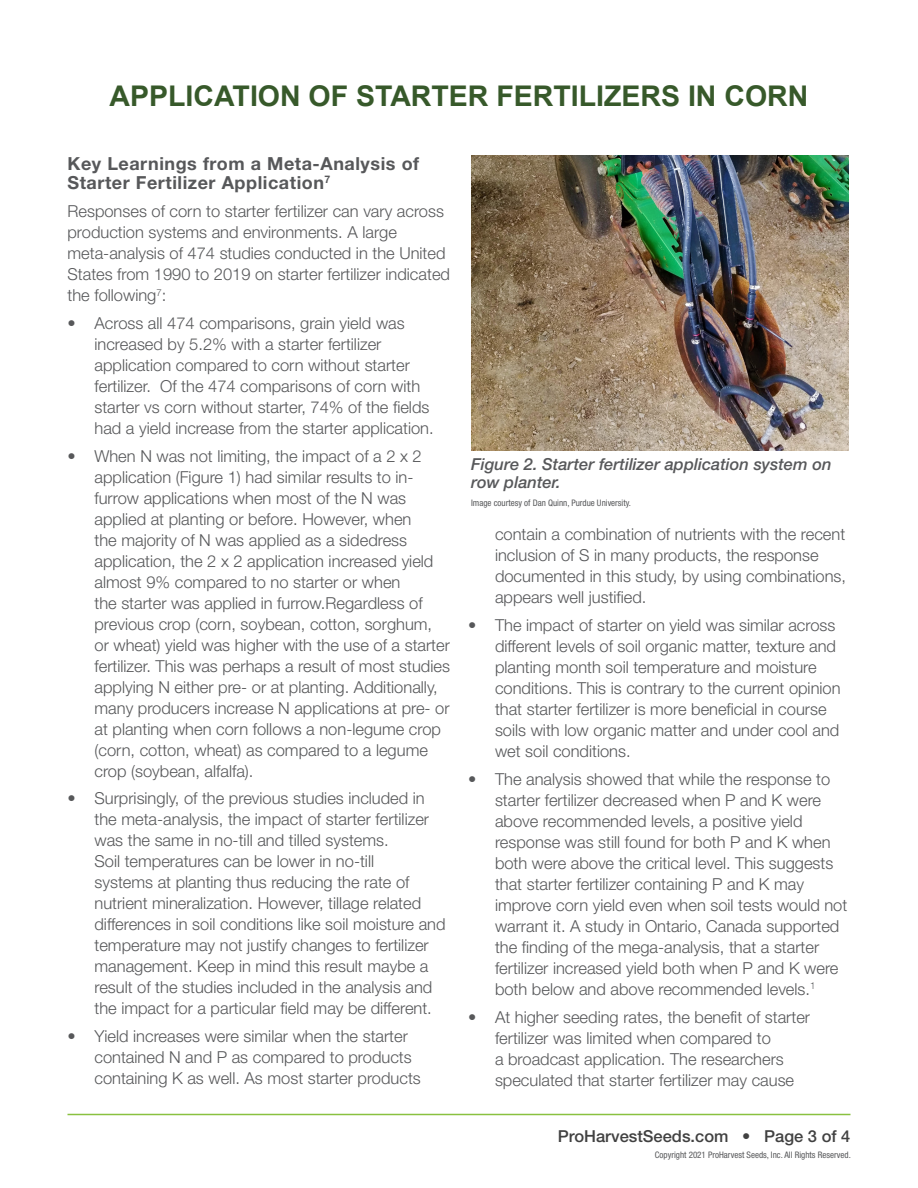
<style>
.page{position:relative;width:918px;height:1188px;background:#fff}
.page>*{position:absolute;margin:0;border:0;box-sizing:border-box;transform-origin:0 0}
.Title__ProHarvest{font:700 28.5px "Arial";color:#37592a}
.Universal_Subhead{font:700 18px/19.8px "Helvetica Neue";letter-spacing:.03em;color:#57585a}
.Universal_Text{font:300 16.5px/21px "Helvetica Neue";color:#57585a}
.Universal_Caption{font:italic 500 16.5px/18px "Helvetica Neue LT Pro";color:#57585a}
.t1{font:500 16.5px "Helvetica Neue";color:#414141}
.Legals{font:condensed 9px "Helvetica Neue LT Std";color:#57585a}
</style>
<div class="page">
<hr style="left:68px;top:1114px;width:782px;height:1px;background:#8ac140">
<img style="left:471px;top:156px;width:378px;height:294px">
<p class="Title__ProHarvest" style="left:110px;top:77px;width:700px">APPLICATION OF STARTER FERTILIZERS IN CORN</p>
<p class="Universal_Subhead" style="left:68px;top:153px;width:353px">Key Learnings from a Meta-Analysis of<br>Starter Fertilizer Application<sup>7</sup></p>
<p class="Universal_Text" style="left:68px;top:200px;width:384px">Responses of corn to starter fertilizer can vary across production systems and environments. A large meta-analysis of 474 studies conducted in the United States from 1990 to 2019 on starter fertilizer indicated the following<sup>7</sup>:</p>
<p class="Universal_Text" style="left:94px;top:312px;width:341px;text-indent:-27px">• Across all 474 comparisons, grain yield was increased by 5.2% with a starter fertilizer application compared to corn without starter fertilizer. Of the 474 comparisons of corn with starter vs corn without starter, 74% of the fields had a yield increase from the starter application.</p>
<p class="Universal_Text" style="left:94px;top:445px;width:357px;text-indent:-27px">• When N was not limiting, the impact of a 2 x 2 application (Figure 1) had similar results to in&shy;furrow applications when most of the N was applied at planting or before. However, when<br>the majority of N was applied as a sidedress application, the 2 x 2 application increased yield almost 9% compared to no starter or when<br>the starter was applied in furrow.Regardless of previous crop (corn, soybean, cotton, sorghum, or wheat) yield was higher with the use of a starter fertilizer. This was perhaps a result of most studies applying N either pre- or at planting. Additionally, many producers increase N applications at pre- or at planting when corn follows a non-legume crop (corn, cotton, wheat) as compared to a legume crop (soybean, alfalfa).</p>
<p class="Universal_Text" style="left:94px;top:788px;width:353px;text-indent:-27px">• Surprisingly, of the previous studies included in the meta-analysis, the impact of starter fertilizer was the same in no-till and tilled systems.<br>Soil temperatures can be lower in no-till<br>systems at planting thus reducing the rate of nutrient mineralization. However, tillage related differences in soil conditions like soil moisture and temperature may not justify changes to fertilizer management. Keep in mind this result maybe a result of the studies included in the analysis and the impact for a particular field may be different.</p>
<p class="Universal_Text" style="left:94px;top:1025px;width:328px;text-indent:-27px">• Yield increases were similar when the starter contained N and P as compared to products containing K as well. As most starter products</p>
<p class="Universal_Caption" style="left:471px;top:455px;width:362px">Figure 2. Starter fertilizer application system on row planter.</p>
<p class="Legals" style="left:471px;top:497px;width:162px">Image courtesy of Dan Quinn, Purdue University.</p>
<p class="Universal_Text" style="left:495px;top:524px;width:353px">contain a combination of nutrients with the recent inclusion of S in many products, the response documented in this study, by using combinations, appears well justified.</p>
<p class="Universal_Text" style="left:495px;top:615px;width:347px;text-indent:-27px">• The impact of starter on yield was similar across different levels of soil organic matter, texture and planting month soil temperature and moisture conditions. This is contrary to the current opinion that starter fertilizer is more beneficial in course soils with low organic matter and under cool and wet soil conditions.</p>
<p class="Universal_Text" style="left:495px;top:768px;width:354px;text-indent:-27px">• The analysis showed that while the response to starter fertilizer decreased when P and K were above recommended levels, a positive yield response was still found for both P and K when both were above the critical level. This suggests that starter fertilizer containing P and K may improve corn yield even when soil tests would not warrant it. A study in Ontario, Canada supported the finding of the mega-analysis, that a starter fertilizer increased yield both when P and K were both below and above recommended levels.<sup>1</sup></p>
<p class="Universal_Text" style="left:495px;top:1006px;width:317px;text-indent:-27px">• At higher seeding rates, the benefit of starter fertilizer was limited when compared to<br>a broadcast application. The researchers speculated that starter fertilizer may cause</p>
<p class="t1" style="left:558px;top:1126px;width:294px">ProHarvestSeeds.com • Page 3 of 4</p>
<p class="Legals" style="left:655px;top:1149px;width:197px">Copyright 2021 ProHarvest Seeds, Inc. All Rights Reserved.</p>
</div>
